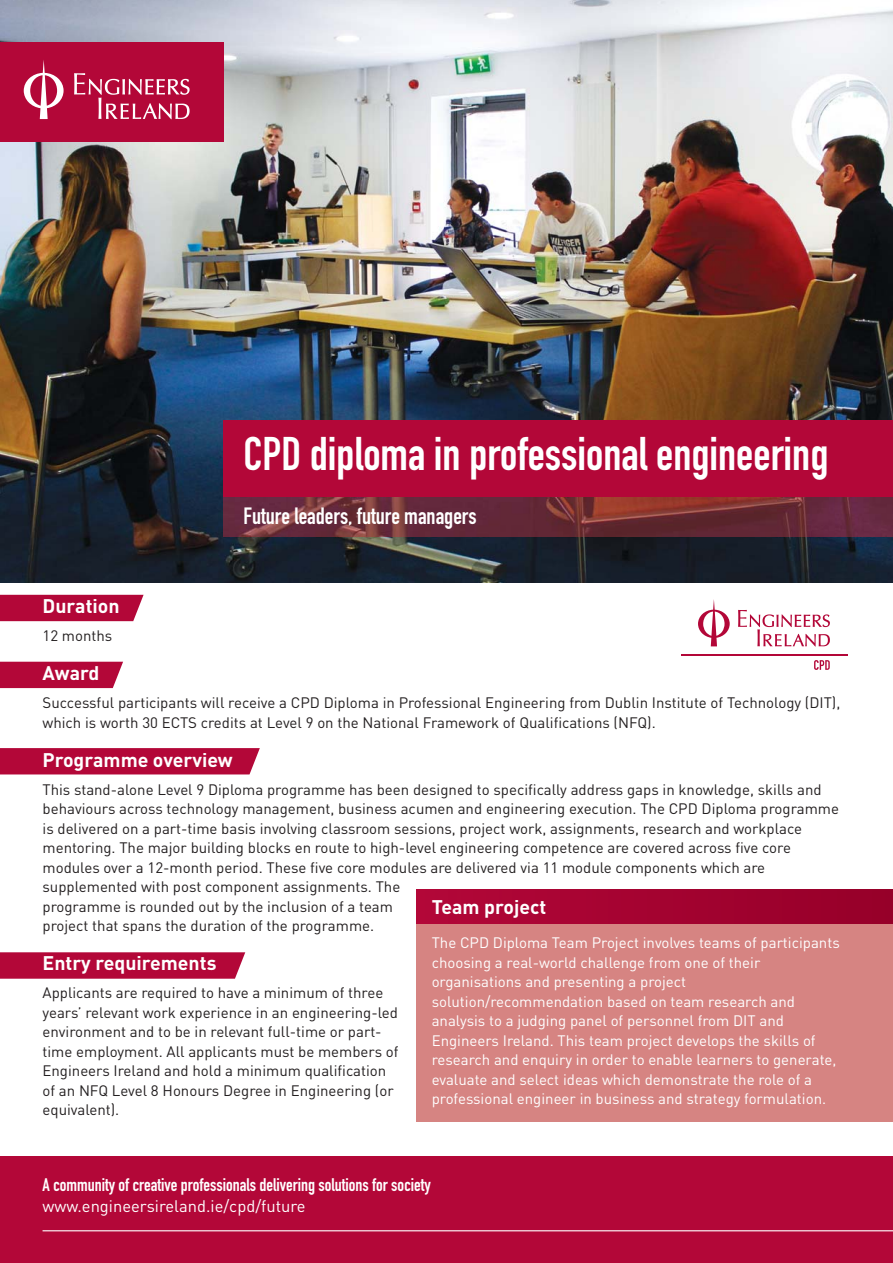
<style>
.page{position:relative;width:893px;height:1263px;background:#fff}
.page>*{position:absolute;margin:0;border:0;box-sizing:border-box;transform-origin:0 0}
.t1{font:700 46.5px "DIN Condensed";color:#fff}
.t2{font:700 23.25px "DIN Condensed";color:#fff}
.t3{font:700 19.5px "DIN";color:#fff}
.t4{font:700 18px "DIN Condensed";color:#fff}
.t5{font:16.5px "DIN";color:#fff}
.t6{font:15px/19.5px "DIN";color:#231f20}
.t7{font:15px/19.5px "DIN";color:#fff}
</style>
<div class="page">
<div style="left:0;top:595px;width:143px;height:26px;background:#b30738"></div>
<div style="left:0;top:662px;width:123px;height:26px;background:#b30738"></div>
<div style="left:0;top:748px;width:260px;height:26px;background:#b30738"></div>
<svg style="left:0;top:952px;width:245px;height:27px;background:#b61140"></svg>
<img style="left:0;top:0;width:892px;height:583px">
<div style="left:0;top:1157px;width:892px;height:106px;background:#b30738"></div>
<hr style="left:43px;top:1230px;width:849px;height:1px;background:#fff">
<div style="left:0;top:43px;width:223px;height:99px;background:#b30738"></div>
<svg style="left:24px;top:60px;width:40px;height:59px"></svg>
<svg style="left:74px;top:73px;width:115px;height:46px"></svg>
<div style="left:416px;top:889px;width:476px;height:233px;background:#d68482"></div>
<div style="left:416px;top:889px;width:476px;height:35px;background:linear-gradient(to right,#b20738,#960029)"></div>
<svg style="left:698px;top:599px;width:31px;height:47px"></svg>
<svg style="left:738px;top:610px;width:91px;height:37px"></svg>
<svg style="left:814px;top:660px;width:15px;height:10px"></svg>
<hr style="left:681px;top:655px;width:166px;height:1px;background:#b30738">
<div style="left:223px;top:420px;width:669px;height:78px;background:#b30738"></div>
<img style="left:223px;top:498px;width:669px;height:38px">
<h1 class="t1" style="left:243px;top:437px;width:586px">CPD diploma in professional engineering</h1>
<h2 class="t2" style="left:243px;top:508px;width:234px">Future leaders, future managers</h2>
<h3 class="t3" style="left:43px;top:600px;width:79px">Duration</h3>
<p class="t6" style="left:43px;top:628px;width:71px">12 months</p>
<h3 class="t3" style="left:43px;top:667px;width:58px">Award</h3>
<p class="t6" style="left:43px;top:695px;width:799px">Successful participants will receive a CPD Diploma in Professional Engineering from Dublin Institute of Technology (DIT), which is worth 30 ECTS credits at Level 9 on the National Framework of Qualifications (NFQ).</p>
<h3 class="t3" style="left:43px;top:753px;width:192px">Programme overview</h3>
<p class="t6" style="left:43px;top:782px;width:798px">This stand-alone Level 9 Diploma programme has been designed to specifically address gaps in knowledge, skills and behaviours across technology management, business acumen and engineering execution. The CPD Diploma programme is delivered on a part-time basis involving classroom sessions, project work, assignments, research and workplace mentoring. The major building blocks en route to high-level engineering competence are covered across five core modules over a 12-month period. These five core modules are delivered via 11 module components which are supplemented with post component assignments. The<br>programme is rounded out by the inclusion of a team<br>project that spans the duration of the programme.</p>
<h3 class="t3" style="left:43px;top:957px;width:175px">Entry requirements</h3>
<p class="t6" style="left:43px;top:985px;width:357px">Applicants are required to have a minimum of three years’ relevant work experience in an engineering-led environment and to be in relevant full-time or part&shy;time employment. All applicants must be members of Engineers Ireland and hold a minimum qualification of an NFQ Level 8 Honours Degree in Engineering (or equivalent).</p>
<h3 class="t3" style="left:431px;top:900px;width:116px">Team project</h3>
<p class="t7" style="left:431px;top:935px;width:409px">The CPD Diploma Team Project involves teams of participants choosing a real-world challenge from one of their organisations and presenting a project solution/recommendation based on team research and analysis to a judging panel of personnel from DIT and Engineers Ireland. This team project develops the skills of research and enquiry in order to enable learners to generate, evaluate and select ideas which demonstrate the role of a professional engineer in business and strategy formulation.</p>
<p class="t4" style="left:43px;top:1178px;width:390px">A community of creative professionals delivering solutions for society</p>
<p class="t5" style="left:43px;top:1201px;width:264px">www.engineersireland.ie/cpd/future</p>
</div>
